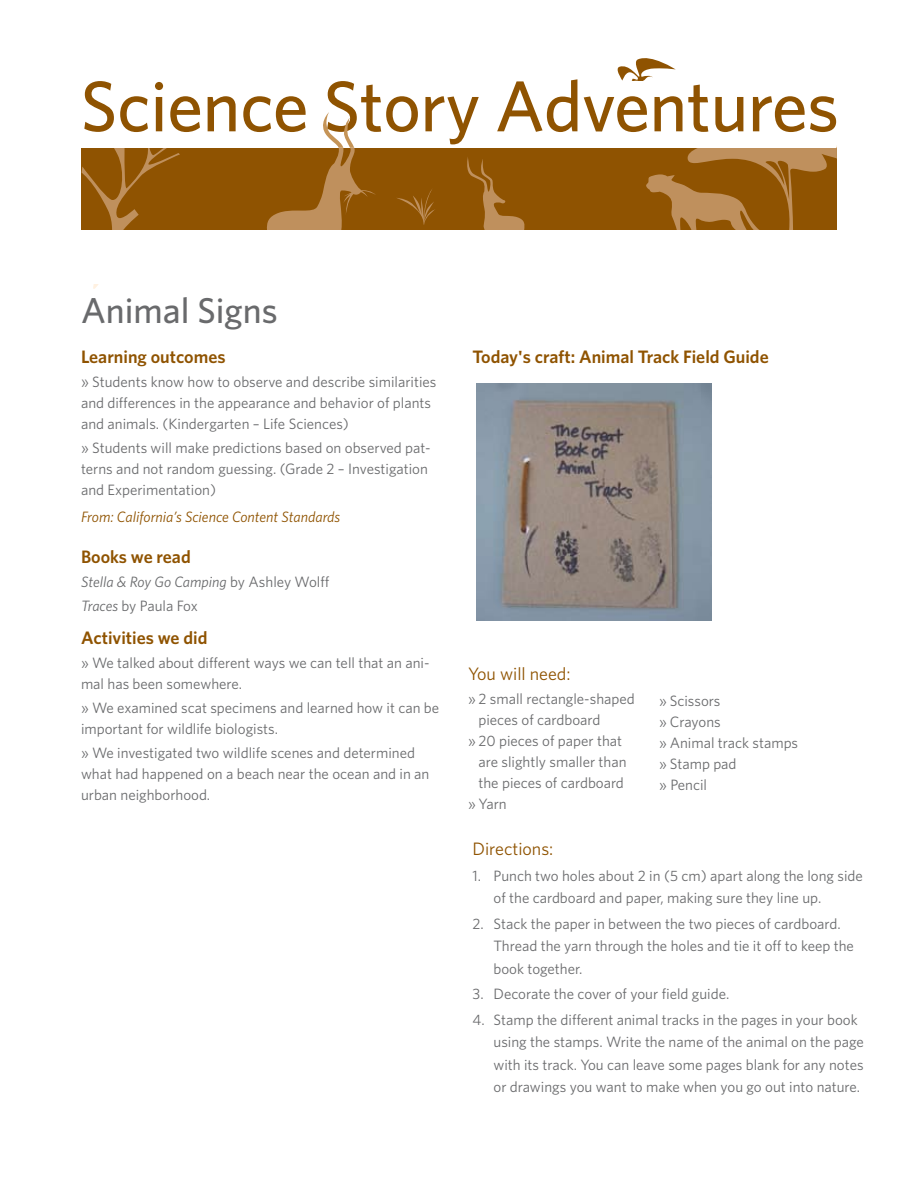
<style>
.page{position:relative;width:918px;height:1188px;background:#fff}
.page>*{position:absolute;margin:0;border:0;box-sizing:border-box;transform-origin:0 0}
.t1{font:500 36px "Whitney";color:#696a6c}
.t2{font:600 18px "Whitney";color:#8f5301}
.t3{font:18px "Whitney";color:#8f5301}
.t4{font:15px/21px "Whitney";color:#696a6c}
.t5{font:italic 15px/24px "Whitney";color:#696a6c}
.t6{font:italic 15px "Whitney";color:#8f5301}
.s1{font-style:normal}
</style>
<div class="page">
<div style="left:81px;top:148px;width:756px;height:82px;background:#8f5301"></div>
<svg style="left:646px;top:145px;width:191px;height:85px"></svg>
<svg style="left:82px;top:148px;width:98px;height:141px"></svg>
<div style="left:77px;top:81px;width:759px;height:67px;background:#fff"></div>
<svg style="left:84px;top:81px;width:30px;height:51px"></svg>
<svg style="left:120px;top:96px;width:28px;height:36px"></svg>
<svg style="left:155px;top:82px;width:8px;height:49px"></svg>
<svg style="left:170px;top:96px;width:30px;height:36px"></svg>
<svg style="left:208px;top:96px;width:28px;height:35px"></svg>
<svg style="left:584px;top:58px;width:124px;height:74px"></svg>
<svg style="left:715px;top:97px;width:28px;height:35px"></svg>
<svg style="left:753px;top:96px;width:83px;height:36px"></svg>
<svg style="left:243px;top:79px;width:334px;height:151px"></svg>
<div style="left:67px;top:230px;width:786px;height:54px;background:#fff"></div>
<img style="left:477px;top:384px;width:235px;height:237px">
<h1 class="t1" style="left:81px;top:287px;width:198px">Animal Signs</h1>
<p class="t2" style="left:81px;top:345px;width:146px">Learning outcomes</p>
<p class="t4" style="left:81px;top:371px;width:357px">» Students know how to observe and describe similarities and differences in the appearance and behavior of plants and animals. (Kindergarten – Life Sciences)</p>
<p class="t4" style="left:81px;top:437px;width:351px">» Students will make predictions based on observed pat&shy;terns and not random guessing. (Grade 2 – Investigation and Experimentation)</p>
<p class="t6" style="left:81px;top:507px;width:261px">From: California’s Science Content Standards</p>
<p class="t2" style="left:81px;top:544px;width:111px">Books we read</p>
<p class="t5" style="left:81px;top:569px;width:250px">Stella &amp; Roy Go Camping <span class="s1">by Ashley Wolff<br></span>Traces <span class="s1">by Paula Fox</span></p>
<p class="t2" style="left:81px;top:626px;width:128px">Activities we did</p>
<p class="t4" style="left:81px;top:652px;width:350px">» We talked about different ways we can tell that an ani&shy;mal has been somewhere.</p>
<p class="t4" style="left:81px;top:697px;width:360px">» We examined scat specimens and learned how it can be important for wildlife biologists.</p>
<p class="t4" style="left:81px;top:742px;width:350px">» We investigated two wildlife scenes and determined what had happened on a beach near the ocean and in an urban neighborhood.</p>
<p class="t2" style="left:472px;top:345px;width:298px">Today's craft: Animal Track Field Guide</p>
<p class="t3" style="left:468px;top:662px;width:104px">You will need:</p>
<p class="t4" style="left:468px;top:688px;width:168px">» 2 small rectangle-shaped</p>
<p class="t4" style="left:478px;top:709px;width:123px">pieces of cardboard</p>
<p class="t4" style="left:468px;top:730px;width:156px">» 20 pieces of paper that</p>
<p class="t4" style="left:478px;top:751px;width:150px">are slightly smaller than</p>
<p class="t4" style="left:478px;top:772px;width:147px">the pieces of cardboard</p>
<p class="t4" style="left:468px;top:793px;width:40px">» Yarn</p>
<p class="t4" style="left:659px;top:690px;width:140px">» Scissors<br>» Crayons<br>» Animal track stamps » Stamp pad<br>» Pencil</p>
<p class="t3" style="left:472px;top:837px;width:82px">Directions:</p>
<p class="t4" style="left:494px;top:864px;width:371px;line-height:22.5px;text-indent:-21px">1. Punch two holes about 2 in (5 cm) apart along the long side of the cardboard and paper, making sure they line up.</p>
<p class="t4" style="left:494px;top:912px;width:362px;line-height:22.5px;text-indent:-21px">2. Stack the paper in between the two pieces of cardboard.<br>Thread the yarn through the holes and tie it off to keep the book together.</p>
<p class="t4" style="left:472px;top:983px;width:258px">3. Decorate the cover of your field guide.</p>
<p class="t4" style="left:494px;top:1008px;width:372px;line-height:22.5px;text-indent:-21px">4. Stamp the different animal tracks in the pages in your book using the stamps. Write the name of the animal on the page with its track. You can leave some pages blank for any notes or drawings you want to make when you go out into nature.</p>
</div>
